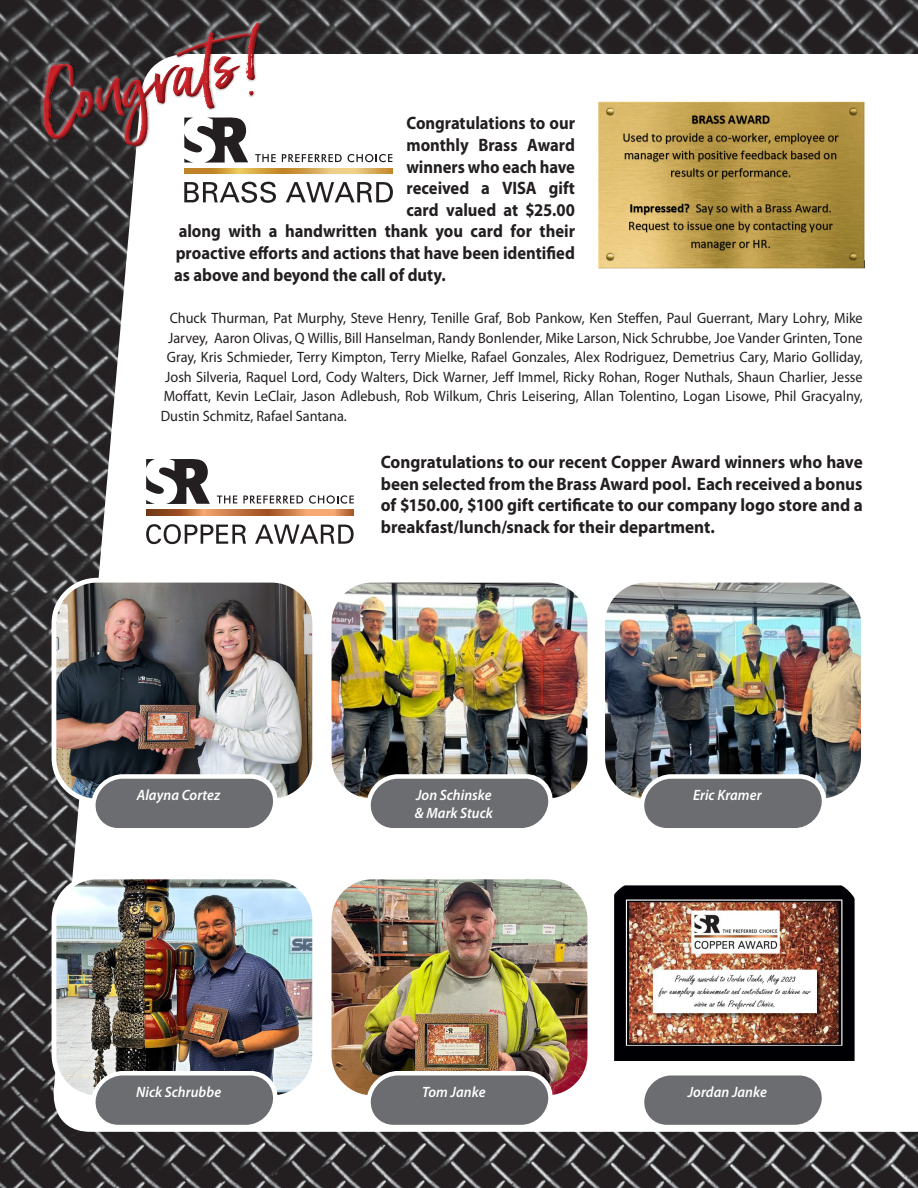
<style>
.page{position:relative;width:918px;height:1188px;background:#fff}
.page>*{position:absolute;margin:0;border:0;box-sizing:border-box;transform-origin:0 0}
.t1{font:80.1px "Moonstone";color:#d1232a;scale:1.1 1}
.t2{font:700 18px "Myriad Pro";color:#231f20;scale:.92 1}
.t3{font:700 18px/21.6px "Myriad Pro";color:#231f20;text-align:justify;scale:.95 1}
.t4{font:15px "Myriad Pro";color:#231f20;scale:.95 1}
.t5{font:italic 600 15px/18px "Myriad Pro";letter-spacing:.005em;color:#fff;scale:.95 1}
</style>
<div class="page">
<img style="left:0;top:0;width:918px;height:1188px">
<svg style="left:184px;top:184px;width:92px;height:19px"></svg>
<svg style="left:286px;top:182px;width:107px;height:20px"></svg>
<svg style="left:296px;top:168px;width:96px;height:6px"></svg>
<svg style="left:348px;top:154px;width:44px;height:8px"></svg>
<svg style="left:146px;top:459px;width:64px;height:45px"></svg>
<svg style="left:146px;top:524px;width:100px;height:20px"></svg>
<svg style="left:255px;top:525px;width:99px;height:19px"></svg>
<svg style="left:146px;top:510px;width:208px;height:5px"></svg>
<svg style="left:217px;top:496px;width:20px;height:7px"></svg>
<svg style="left:243px;top:496px;width:60px;height:7px"></svg>
<svg style="left:309px;top:495px;width:45px;height:9px"></svg>
<img style="left:595px;top:99px;width:276px;height:175px">
<svg style="left:15px;top:0;width:281px;height:184px"></svg>
<svg style="left:28px;top:14px;width:314px;height:154px"></svg>
<img style="left:54px;top:580px;width:261px;height:221px">
<div style="left:52px;top:578px;width:265px;height:225px;border:5px solid #fff;border-radius:43px"></div>
<img style="left:54px;top:877px;width:261px;height:221px">
<div style="left:52px;top:875px;width:265px;height:225px;border:5px solid #fff;border-radius:43px"></div>
<img style="left:603px;top:580px;width:260px;height:221px">
<div style="left:600px;top:578px;width:266px;height:225px;border:5px solid #fff;border-radius:43px"></div>
<img style="left:603px;top:877px;width:260px;height:193px">
<div style="left:600px;top:875px;width:266px;height:225px;border:5px solid #fff;border-radius:43px"></div>
<img style="left:329px;top:580px;width:261px;height:221px">
<div style="left:327px;top:578px;width:265px;height:225px;border:5px solid #fff;border-radius:43px"></div>
<img style="left:329px;top:877px;width:261px;height:221px">
<div style="left:327px;top:875px;width:265px;height:225px;border:5px solid #fff;border-radius:43px"></div>
<svg style="left:86px;top:772px;width:196px;height:63px"></svg>
<svg style="left:86px;top:1069px;width:196px;height:63px"></svg>
<svg style="left:361px;top:772px;width:197px;height:63px"></svg>
<svg style="left:361px;top:1069px;width:197px;height:63px"></svg>
<svg style="left:635px;top:772px;width:196px;height:63px"></svg>
<svg style="left:635px;top:1069px;width:196px;height:63px"></svg>
<h1 class="t1" style="left:33px;top:56px;width:203px;rotate:-13deg">Congrats!</h1>
<p class="t2" style="left:406px;top:113px;width:185px">Congratulations to our</p>
<p class="t2" style="left:406px;top:135px;width:185px">monthly Brass Award</p>
<p class="t2" style="left:406px;top:157px;width:185px">winners who each have</p>
<p class="t2" style="left:406px;top:178px;width:185px">received a VISA gift</p>
<p class="t2" style="left:406px;top:200px;width:185px">card valued at $25.00</p>
<p class="t2" style="left:179px;top:221px;width:432px">along with a handwritten thank you card for their</p>
<p class="t2" style="left:176px;top:243px;width:435px">proactive efforts and actions that have been identified</p>
<p class="t2" style="left:174px;top:265px;width:297px">as above and beyond the call of duty.</p>
<p class="t4" style="left:170px;top:310px;width:731px">Chuck Thurman, Pat Murphy, Steve Henry, Tenille Graf, Bob Pankow, Ken Steffen, Paul Guerrant, Mary Lohry, Mike</p>
<p class="t4" style="left:168px;top:329px;width:733px">Jarvey, Aaron Olivas, Q Willis, Bill Hanselman, Randy Bonlender, Mike Larson, Nick Schrubbe, Joe Vander Grinten, Tone</p>
<p class="t4" style="left:167px;top:349px;width:734px">Gray, Kris Schmieder, Terry Kimpton, Terry Mielke, Rafael Gonzales, Alex Rodriguez, Demetrius Cary, Mario Golliday,</p>
<p class="t4" style="left:165px;top:368px;width:736px">Josh Silveria, Raquel Lord, Cody Walters, Dick Warner, Jeff Immel, Ricky Rohan, Roger Nuthals, Shaun Charlier, Jesse</p>
<p class="t4" style="left:164px;top:388px;width:737px">Moffatt, Kevin LeClair, Jason Adlebush, Rob Wilkum, Chris Leisering, Allan Tolentino, Logan Lisowe, Phil Gracyalny,</p>
<p class="t4" style="left:161px;top:407px;width:197px">Dustin Schmitz, Rafael Santana.</p>
<p class="t3" style="left:381px;top:452px;width:509px">Congratulations to our recent Copper Award winners who have been selected from the Brass Award pool. Each received a bonus of $150.00, $100 gift certificate to our company logo store and a breakfast/lunch/snack for their department.</p>
<p class="t5" style="left:137px;top:786px;width:90px">Alayna Cortez</p>
<p class="t5" style="left:136px;top:1083px;width:91px">Nick Schrubbe</p>
<p class="t5" style="left:415px;top:786px;width:84px">Jon Schinske &amp; Mark Stuck</p>
<p class="t5" style="left:422px;top:1083px;width:68px">Tom Janke</p>
<p class="t5" style="left:693px;top:786px;width:74px">Eric Kramer</p>
<p class="t5" style="left:688px;top:1083px;width:85px">Jordan Janke</p>
</div>
